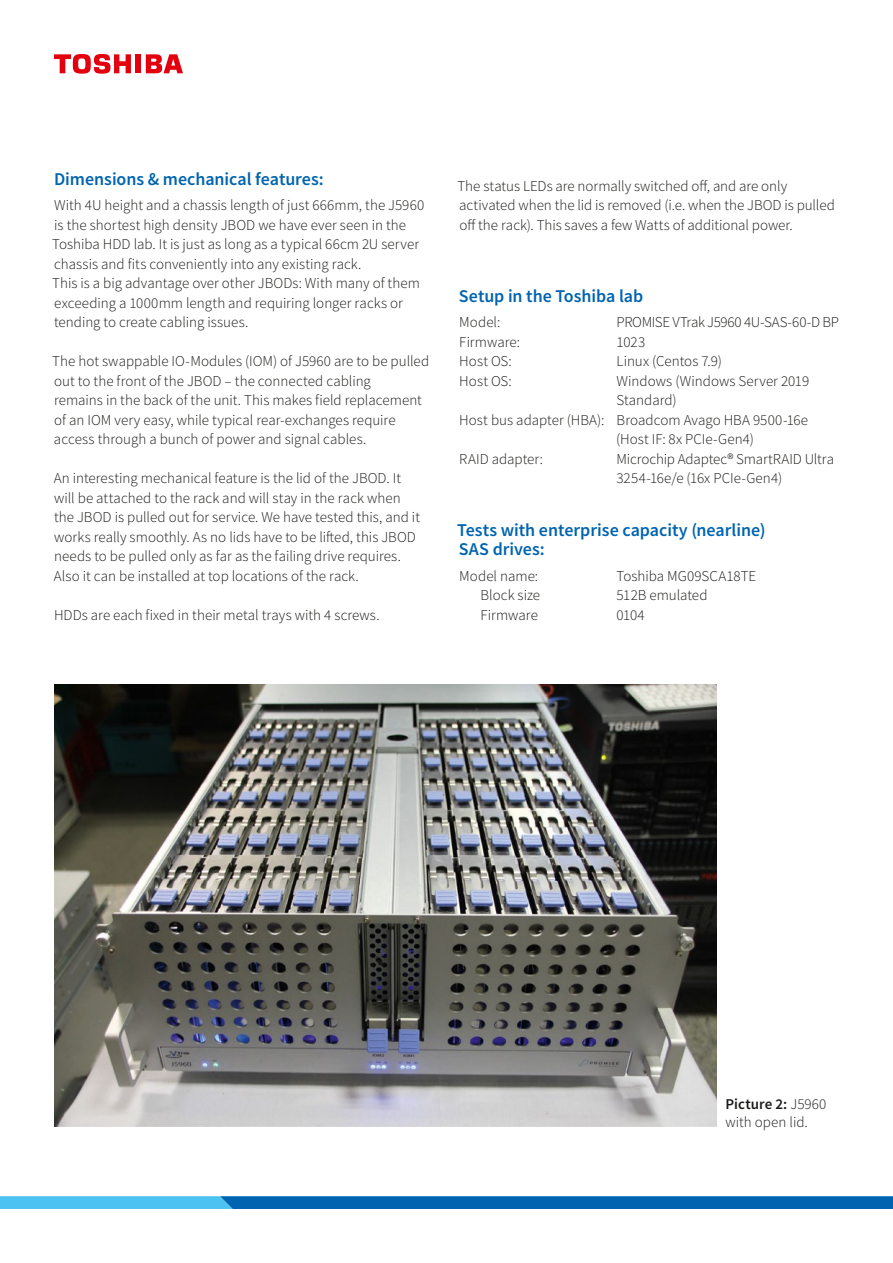
<style>
.page{position:relative;width:893px;height:1263px;background:#fff}
.page>*{position:absolute;margin:0;border:0;box-sizing:border-box;transform-origin:0 0}
.t1{font:500 18px/19.5px "Toshiba Sans";letter-spacing:-.005em;color:#0064b0}
.t2{font:300 15px/19.5px "Toshiba Sans";color:#1a1a18}
.t3{font:300 15px "Toshiba Sans";letter-spacing:-.02em;color:#1a1a18}
.s1{font-weight:500}
</style>
<div class="page">
<svg style="left:0;top:1196px;width:893px;height:13px;background:#177ec1"></svg>
<img style="left:54px;top:685px;width:663px;height:442px">
<div style="left:136px;top:54px;width:5px;height:19px;background:#e3000f"></div>
<svg style="left:146px;top:54px;width:37px;height:19px"></svg>
<svg style="left:54px;top:54px;width:77px;height:20px"></svg>
<p class="t1" style="left:54px;top:169px;width:271px">Dimensions &amp; mechanical features:</p>
<p class="t2" style="left:52px;top:195px;width:374px">With 4U height and a chassis length of just 666mm, the J5960 is the shortest high density JBOD we have ever seen in the Toshiba HDD lab. It is just as long as a typical 66cm 2U server chassis and fits conveniently into any existing rack.<br>This is a big advantage over other JBODs: With many of them exceeding a 1000mm length and requiring longer racks or tending to create cabling issues.</p>
<p class="t2" style="left:52px;top:351px;width:378px">The hot swappable IO-Modules (IOM) of J5960 are to be pulled out to the front of the JBOD – the connected cabling<br>remains in the back of the unit. This makes field replacement of an IOM very easy, while typical rear-exchanges require access through a bunch of power and signal cables.</p>
<p class="t2" style="left:54px;top:468px;width:368px">An interesting mechanical feature is the lid of the JBOD. It will be attached to the rack and will stay in the rack when the JBOD is pulled out for service. We have tested this, and it works really smoothly. As no lids have to be lifted, this JBOD needs to be pulled only as far as the failing drive requires.<br>Also it can be installed at top locations of the rack.</p>
<p class="t2" style="left:54px;top:605px;width:327px">HDDs are each fixed in their metal trays with 4 screws.</p>
<p class="t2" style="left:457px;top:176px;width:379px">The status LEDs are normally switched off, and are only activated when the lid is removed (i.e. when the JBOD is pulled off the rack). This saves a few Watts of additional power.</p>
<p class="t1" style="left:459px;top:286px;width:186px">Setup in the Toshiba lab</p>
<p class="t2" style="left:459px;top:312px;width:43px">Model:</p>
<p class="t3" style="left:617px;top:313px;width:224px">PROMISE VTrak J5960 4U-SAS-60-D BP</p>
<p class="t2" style="left:459px;top:332px;width:62px">Firmware:</p>
<p class="t2" style="left:617px;top:332px;width:30px">1023</p>
<p class="t2" style="left:459px;top:351px;width:54px">Host OS:</p>
<p class="t2" style="left:617px;top:351px;width:107px">Linux (Centos 7.9)</p>
<p class="t2" style="left:459px;top:371px;width:54px">Host OS:</p>
<p class="t2" style="left:617px;top:371px;width:194px">Windows (Windows Server 2019</p>
<p class="t2" style="left:616px;top:390px;width:62px">Standard)</p>
<p class="t2" style="left:459px;top:410px;width:350px">Host bus adapter (HBA): Broadcom Avago HBA 9500-16e</p>
<p class="t2" style="left:616px;top:429px;width:139px">(Host IF: 8x PCIe-Gen4)</p>
<p class="t2" style="left:459px;top:449px;width:85px">RAID adapter:</p>
<p class="t2" style="left:616px;top:449px;width:219px">Microchip Adaptec® SmartRAID Ultra<br>3254-16e/e (16x PCIe-Gen4)</p>
<p class="t1" style="left:457px;top:520px;width:310px">Tests with enterprise capacity (nearline)<br>SAS drives:</p>
<p class="t2" style="left:459px;top:566px;width:80px">Model name:</p>
<p class="t2" style="left:617px;top:566px;width:141px">Toshiba MG09SCA18TE</p>
<p class="t2" style="left:480px;top:585px;width:61px">Block size</p>
<p class="t2" style="left:617px;top:585px;width:93px">512B emulated</p>
<p class="t2" style="left:480px;top:605px;width:59px">Firmware</p>
<p class="t2" style="left:617px;top:605px;width:30px">0104</p>
<p class="t2" style="left:725px;top:1095px;width:103px;line-height:18px"><span class="s1">Picture 2:</span> J5960 with open lid.</p>
</div>
